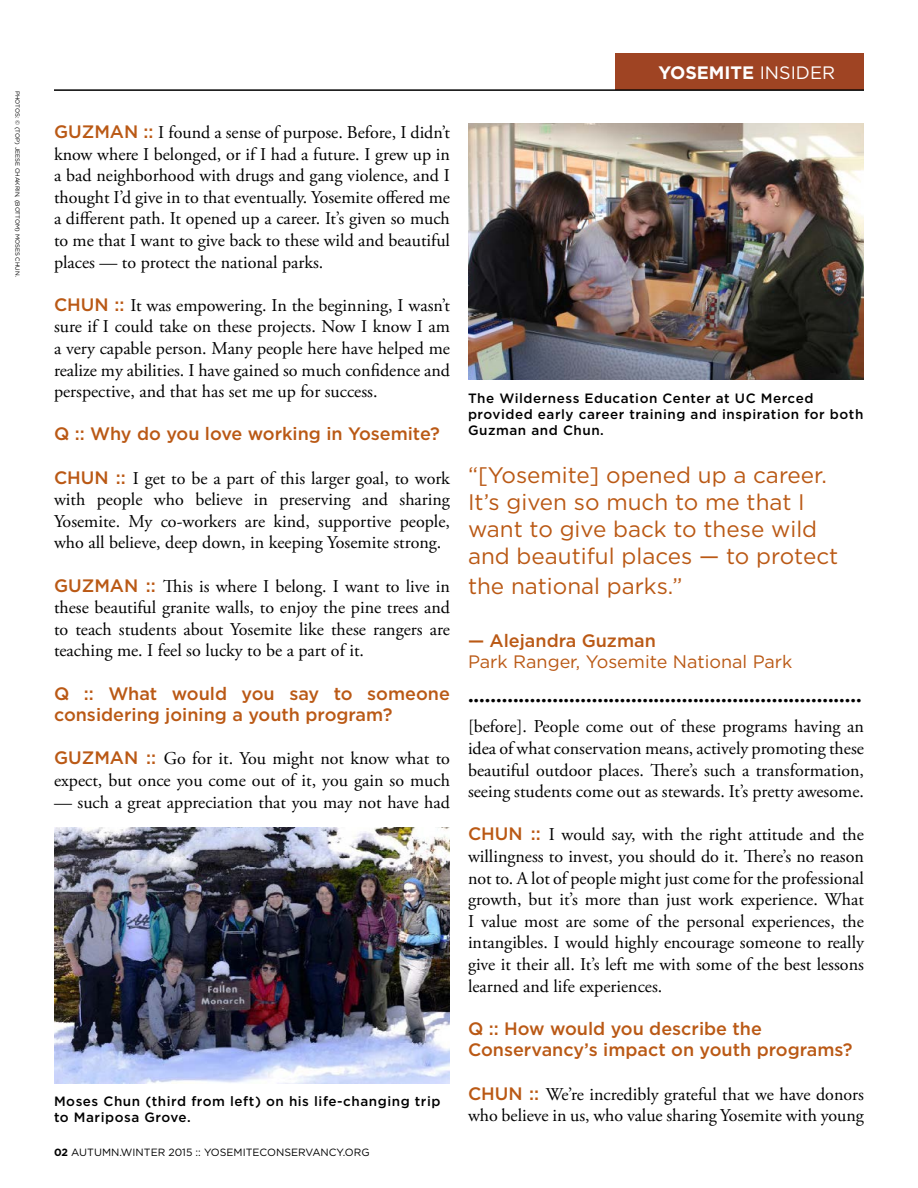
<style>
.page{position:relative;width:918px;height:1188px;background:#fff}
.page>*{position:absolute;margin:0;border:0;box-sizing:border-box;transform-origin:0 0}
.t1{font:22.5px/27px "Gotham";color:#ba5915}
.t2{font:700 22.5px "Times New Roman";color:#000}
.t3{font:18px/21.6px "Adobe Garamond Pro";color:#000;text-align:justify}
.t4{font:500 18px/21.6px "Gotham";color:#ba5915}
.t5{font:18px "Gotham";color:#ba5915}
.t6{font:700 18px "Gotham";color:#fff}
.t7{font:500 13.5px/16.2px "Gotham";letter-spacing:.04em;color:#000}
.t8{font:10.5px "Gotham";color:#000}
.t9{font:6px "Gotham";color:#000}
.s1{font-weight:400}
.s2{font-family:"Gotham";font-weight:500;color:#ba5915}
.s3{font-weight:700}
</style>
<div class="page">
<div style="left:616px;top:53px;width:248px;height:36px;background:#9f4423"></div>
<hr style="left:54px;top:89px;width:810px;height:2px;background:#000">
<img style="left:54px;top:827px;width:396px;height:256px">
<img style="left:468px;top:124px;width:396px;height:255px">
<p class="t9" style="left:21px;top:91px;width:188px;rotate:90deg">PHOTOS: © (TOP) JEESE CHAKRIN, (BOTTOM) MOSES CHUN.</p>
<p class="t6" style="left:658px;top:60px;width:178px">YOSEMITE <span class="s1">INSIDER</span></p>
<p class="t3" style="left:54px;top:122px;width:398px"><span class="s2">GUZMAN ::</span> I found a sense of purpose. Before, I didn’t know where I belonged, or if I had a future. I grew up in a bad neighborhood with drugs and gang violence, and I thought I’d give in to that eventually. Yosemite offered me a different path. It opened up a career. It’s given so much to me that I want to give back to these wild and beautiful places — to protect the national parks.</p>
<p class="t3" style="left:54px;top:295px;width:398px"><span class="s2">CHUN ::</span> It was empowering. In the beginning, I wasn’t sure if I could take on these projects. Now I know I am a very capable person. Many people here have helped me realize my abilities. I have gained so much confidence and perspective, and that has set me up for success.</p>
<p class="t4" style="left:54px;top:423px;width:387px">Q :: Why do you love working in Yosemite?</p>
<p class="t3" style="left:54px;top:468px;width:397px"><span class="s2">CHUN ::</span> I get to be a part of this larger goal, to work with people who believe in preserving and sharing Yosemite. My co-workers are kind, supportive people, who all believe, deep down, in keeping Yosemite strong.</p>
<p class="t3" style="left:54px;top:576px;width:398px"><span class="s2">GUZMAN ::</span> This is where I belong. I want to live in these beautiful granite walls, to enjoy the pine trees and to teach students about Yosemite like these rangers are teaching me. I feel so lucky to be a part of it.</p>
<p class="t4" style="left:54px;top:682px;width:397px">Q :: What would you say to someone considering joining a youth program?</p>
<p class="t3" style="left:54px;top:749px;width:398px"><span class="s2">GUZMAN ::</span> Go for it. You might not know what to expect, but once you come out of it, you gain so much</p>
<p class="t3" style="left:54px;top:792px;width:397px">— such a great appreciation that you may not have had</p>
<p class="t7" style="left:54px;top:1093px;width:388px">Moses Chun (third from left) on his life-changing trip to Mariposa Grove.</p>
<p class="t8" style="left:54px;top:1146px;width:317px"><span class="s3">02</span> AUTUMN.WINTER 2015 :: YOSEMITECONSERVANCY.ORG</p>
<p class="t7" style="left:468px;top:390px;width:397px">The Wilderness Education Center at UC Merced provided early career training and inspiration for both<br>Guzman and Chun.</p>
<p class="t1" style="left:468px;top:461px;width:372px">“[Yosemite] opened up a career.<br>It’s given so much to me that I want to give back to these wild and beautiful places — to protect</p>
<p class="t1" style="left:468px;top:572px;width:216px">the national parks.”</p>
<p class="t4" style="left:468px;top:629px;width:189px">— Alejandra Guzman</p>
<p class="t5" style="left:468px;top:650px;width:326px">Park Ranger, Yosemite National Park</p>
<p class="t2" style="left:468px;top:679px;width:395px">......................................................................</p>
<p class="t3" style="left:468px;top:716px;width:398px">[before]. People come out of these programs having an idea of what conservation means, actively promoting these beautiful outdoor places. There’s such a transformation, seeing students come out as stewards. It’s pretty awesome.</p>
<p class="t3" style="left:468px;top:824px;width:398px"><span class="s2">CHUN ::</span> I would say, with the right attitude and the willingness to invest, you should do it. There’s no reason not to. A lot of people might just come for the professional growth, but it’s more than just work experience. What I value most are some of the personal experiences, the intangibles. I would highly encourage someone to really give it their all. It’s left me with some of the best lessons learned and life experiences.</p>
<p class="t4" style="left:468px;top:1017px;width:386px">Q :: How would you describe the<br>Conservancy’s impact on youth programs?</p>
<p class="t3" style="left:468px;top:1084px;width:398px"><span class="s2">CHUN ::</span> We’re incredibly grateful that we have donors who believe in us, who value sharing Yosemite with young</p>
</div>
